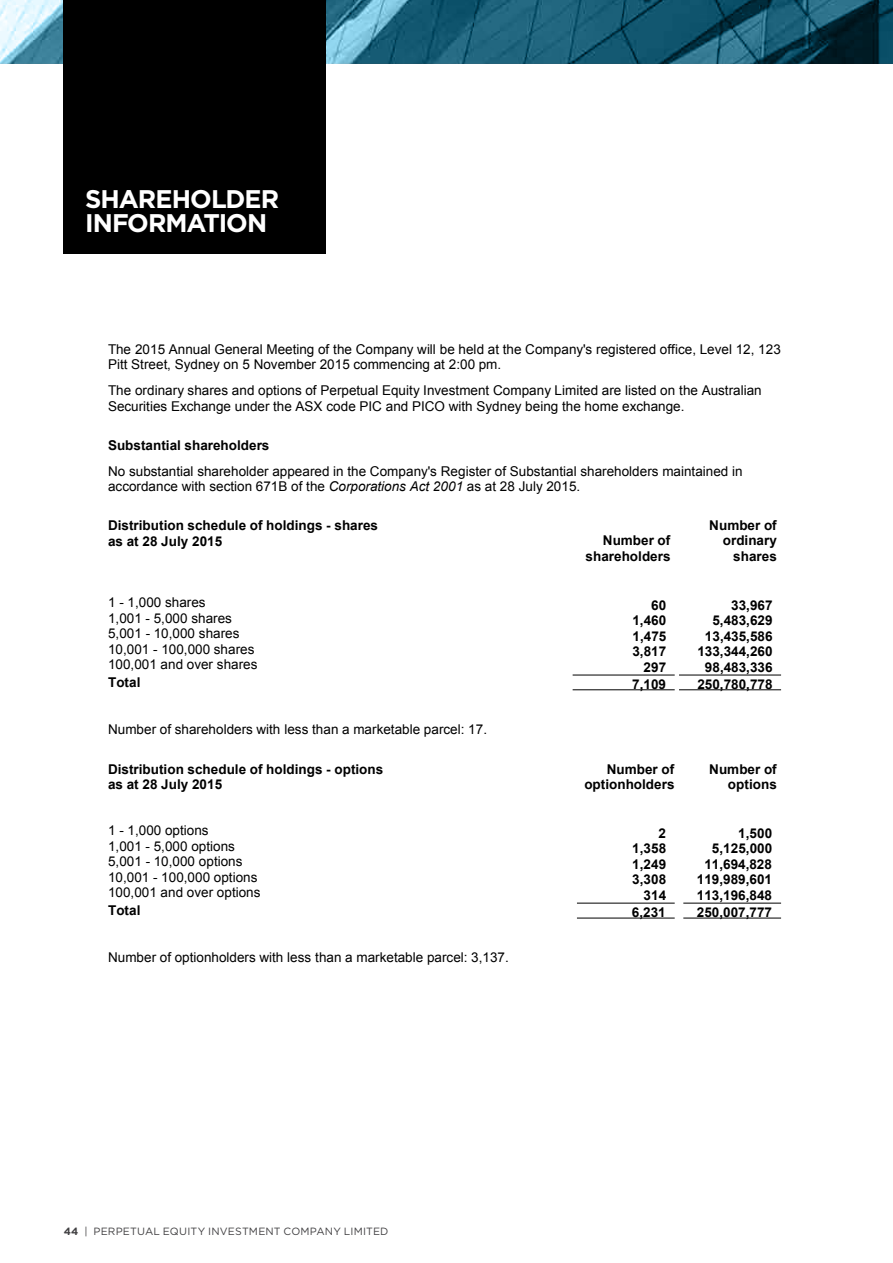
<style>
.page{position:relative;width:893px;height:1263px;background:#fff}
.page>*{position:absolute;margin:0;border:0;box-sizing:border-box;transform-origin:0 0}
.t1{font:700 25.5px/24px "Gotham";letter-spacing:-.035em;color:#fff}
.t2{font:13.5px/15.5px "Arial";color:#000}
.t3{font:700 13.5px/15.5px "Arial";color:#000;text-align:right}
.t4{font:10.5px "Gotham";letter-spacing:.015em;color:#414042}
.s1{font-style:italic}
.s2{font-weight:700}
</style>
<div class="page">
<svg style="left:0;top:0;width:893px;height:64px;background:#2a677d"></svg>
<hr style="left:573px;top:675px;width:102px;height:1px;background:#000">
<hr style="left:573px;top:689px;width:102px;height:1px;background:#000">
<hr style="left:679px;top:675px;width:102px;height:1px;background:#000">
<hr style="left:679px;top:689px;width:102px;height:1px;background:#000">
<hr style="left:577px;top:903px;width:98px;height:1px;background:#000">
<hr style="left:577px;top:918px;width:98px;height:1px;background:#000">
<hr style="left:683px;top:903px;width:98px;height:1px;background:#000">
<hr style="left:683px;top:918px;width:98px;height:1px;background:#000">
<div style="left:64px;top:0;width:262px;height:253px;background:#000"></div>
<h1 class="t1" style="left:85px;top:187px;width:196px">SHAREHOLDER<br>INFORMATION</h1>
<p class="t2" style="left:108px;top:342px;width:674px">The 2015 Annual General Meeting of the Company will be held at the Company's registered office, Level 12, 123<br>Pitt Street, Sydney on 5 November 2015 commencing at 2:00 pm.</p>
<p class="t2" style="left:108px;top:383px;width:655px">The ordinary shares and options of Perpetual Equity Investment Company Limited are listed on the Australian<br>Securities Exchange under the ASX code PIC and PICO with Sydney being the home exchange.</p>
<p class="t3" style="left:108px;top:438px;width:163px">Substantial shareholders</p>
<p class="t2" style="left:108px;top:463px;width:636px">No substantial shareholder appeared in the Company's Register of Substantial shareholders maintained in accordance with section 671B of the <span class="s1">Corporations Act 2001</span> as at 28 July 2015.</p>
<p class="t3" style="left:108px;top:518px;width:272px;text-align:left">Distribution schedule of holdings - shares as at 28 July 2015</p>
<p class="t3" style="left:709px;top:518px;width:69px">Number of ordinary shares</p>
<p class="t3" style="left:586px;top:533px;width:86px">Number of shareholders</p>
<p class="t2" style="left:108px;top:595px;width:99px">1 - 1,000 shares</p>
<p class="t3" style="left:651px;top:598px;width:17px">60</p>
<p class="t3" style="left:731px;top:598px;width:43px">33,967</p>
<p class="t2" style="left:108px;top:610px;width:125px">1,001 - 5,000 shares</p>
<p class="t3" style="left:632px;top:613px;width:35px">1,460</p>
<p class="t3" style="left:712px;top:613px;width:62px">5,483,629</p>
<p class="t2" style="left:108px;top:626px;width:133px">5,001 - 10,000 shares</p>
<p class="t3" style="left:632px;top:629px;width:35px">1,475</p>
<p class="t3" style="left:705px;top:629px;width:69px">13,435,586</p>
<p class="t2" style="left:108px;top:641px;width:148px">10,001 - 100,000 shares</p>
<p class="t3" style="left:632px;top:644px;width:35px">3,817</p>
<p class="t3" style="left:697px;top:644px;width:77px">133,344,260</p>
<p class="t2" style="left:108px;top:657px;width:151px">100,001 and over shares</p>
<p class="t3" style="left:644px;top:660px;width:24px">297</p>
<p class="t3" style="left:705px;top:660px;width:69px">98,483,336</p>
<p class="t3" style="left:108px;top:675px;width:34px">Total</p>
<p class="t3" style="left:632px;top:676px;width:35px">7,109</p>
<p class="t3" style="left:697px;top:676px;width:77px">250,780,778</p>
<p class="t2" style="left:108px;top:722px;width:381px">Number of shareholders with less than a marketable parcel: 17.</p>
<p class="t3" style="left:108px;top:761px;width:277px;text-align:left">Distribution schedule of holdings - options as at 28 July 2015</p>
<p class="t3" style="left:584px;top:761px;width:92px">Number of optionholders</p>
<p class="t3" style="left:709px;top:761px;width:69px">Number of options</p>
<p class="t2" style="left:108px;top:823px;width:102px">1 - 1,000 options</p>
<p class="t3" style="left:658px;top:826px;width:9px">2</p>
<p class="t3" style="left:738px;top:826px;width:35px">1,500</p>
<p class="t2" style="left:108px;top:838px;width:128px">1,001 - 5,000 options</p>
<p class="t3" style="left:632px;top:841px;width:35px">1,358</p>
<p class="t3" style="left:712px;top:841px;width:62px">5,125,000</p>
<p class="t2" style="left:108px;top:854px;width:136px">5,001 - 10,000 options</p>
<p class="t3" style="left:632px;top:857px;width:35px">1,249</p>
<p class="t3" style="left:704px;top:857px;width:69px">11,694,828</p>
<p class="t2" style="left:108px;top:869px;width:151px">10,001 - 100,000 options</p>
<p class="t3" style="left:632px;top:872px;width:35px">3,308</p>
<p class="t3" style="left:697px;top:872px;width:77px">119,989,601</p>
<p class="t2" style="left:108px;top:885px;width:154px">100,001 and over options</p>
<p class="t3" style="left:644px;top:888px;width:24px">314</p>
<p class="t3" style="left:697px;top:888px;width:77px">113,196,848</p>
<p class="t3" style="left:108px;top:903px;width:34px">Total</p>
<p class="t3" style="left:632px;top:905px;width:35px">6,231</p>
<p class="t3" style="left:697px;top:905px;width:77px">250,007,777</p>
<p class="t2" style="left:108px;top:950px;width:402px">Number of optionholders with less than a marketable parcel: 3,137.</p>
<p class="t4" style="left:64px;top:1225px;width:326px"><span class="s2">44</span> | PERPETUAL EQUITY INVESTMENT COMPANY LIMITED</p>
</div>
